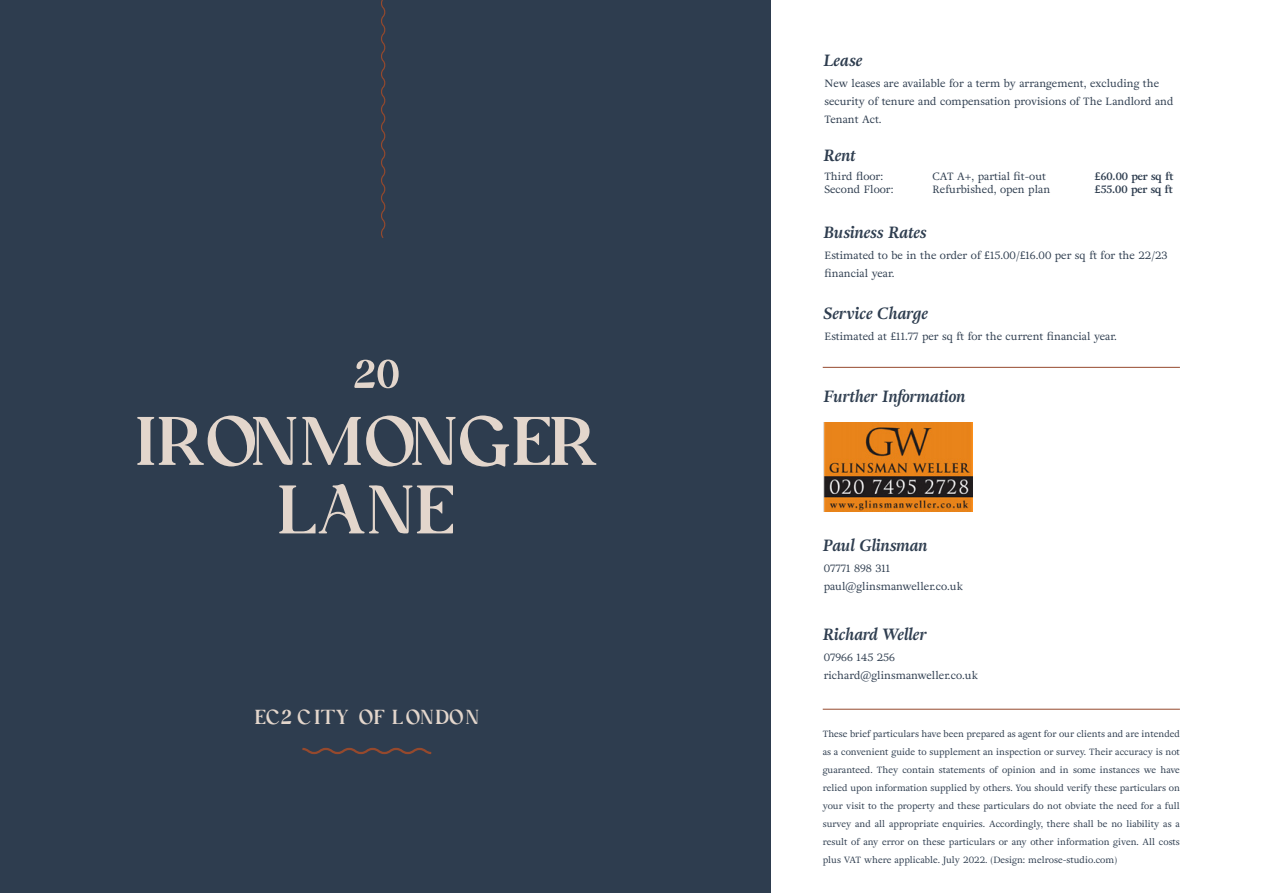
<style>
.page{position:relative;width:1263px;height:893px;background:#fff}
.page>*{position:absolute;margin:0;border:0;box-sizing:border-box;transform-origin:0 0}
.t1{font:68.55px/68.6px "North Chancefree";color:#e3d6cc;text-align:center;scale:1.05 1}
.t2{font:20.25px "North Chancefree";color:#e3d6cc}
.t3{font:italic 700 16.2px "Adriane Text";color:#2e3d4f}
.t4{font:10.5px/18px "Adriane Text";color:#2e3d4f}
.t5{font:700 10.5px "Adriane Text";color:#2e3d4f}
.t6{font:9px/18px "Adriane Text";color:#2e3d4f;text-align:justify}
</style>
<div class="page">
<div style="left:0;top:0;width:771px;height:893px;background:#2e3d4f"></div>
<svg style="left:354px;top:360px;width:45px;height:28px"></svg>
<svg style="left:302px;top:747px;width:130px;height:8px"></svg>
<hr style="left:823px;top:367px;width:357px;height:1px;background:#95492d">
<hr style="left:823px;top:709px;width:357px;height:1px;background:#95492d">
<img style="left:824px;top:422px;width:148px;height:89px">
<svg style="left:381px;top:0;width:5px;height:238px"></svg>
<h1 class="t1" style="left:134px;top:414px;width:443px">IRONMONGER<br>LANE</h1>
<h2 class="t2" style="left:254px;top:708px;width:226px">EC2 C ITY OF LONDON</h2>
<h3 class="t3" style="left:823px;top:49px;width:41px">Lease</h3>
<p class="t4" style="left:824px;top:74px;width:351px">New leases are available for a term by arrangement, excluding the security of tenure and compensation provisions of The Landlord and<br>Tenant Act.</p>
<h3 class="t3" style="left:823px;top:144px;width:34px">Rent</h3>
<p class="t4" style="left:824px;top:167px;width:60px">Third floor:</p>
<p class="t4" style="left:932px;top:167px;width:115px">CAT A+, partial fit-out</p>
<p class="t5" style="left:1094px;top:169px;width:80px">£60.00 per sq ft</p>
<p class="t4" style="left:824px;top:180px;width:71px">Second Floor:</p>
<p class="t4" style="left:932px;top:180px;width:119px">Refurbished, open plan</p>
<p class="t5" style="left:1094px;top:182px;width:80px">£55.00 per sq ft</p>
<h3 class="t3" style="left:823px;top:221px;width:105px">Business Rates</h3>
<p class="t4" style="left:824px;top:246px;width:345px">Estimated to be in the order of £15.00/£16.00 per sq ft for the 22/23 financial year.</p>
<h3 class="t3" style="left:823px;top:302px;width:106px">Service Charge</h3>
<p class="t4" style="left:824px;top:327px;width:294px">Estimated at £11.77 per sq ft for the current financial year.</p>
<h3 class="t3" style="left:824px;top:385px;width:143px">Further Information</h3>
<h3 class="t3" style="left:823px;top:534px;width:106px">Paul Glinsman</h3>
<p class="t4" style="left:824px;top:560px;width:141px">07771 898 311 paul@glinsmanweller.co.uk</p>
<h3 class="t3" style="left:823px;top:623px;width:106px">Richard Weller</h3>
<p class="t4" style="left:824px;top:649px;width:156px">07966 145 256 richard@glinsmanweller.co.uk</p>
<p class="t6" style="left:823px;top:725px;width:359px">These brief particulars have been prepared as agent for our clients and are intended as a convenient guide to supplement an inspection or survey. Their accuracy is not guaranteed. They contain statements of opinion and in some instances we have relied upon information supplied by others. You should verify these particulars on your visit to the property and these particulars do not obviate the need for a full survey and all appropriate enquiries. Accordingly, there shall be no liability as a result of any error on these particulars or any other information given. All costs plus VAT where applicable. July 2022. (Design: melrose-studio.com)</p>
</div>
